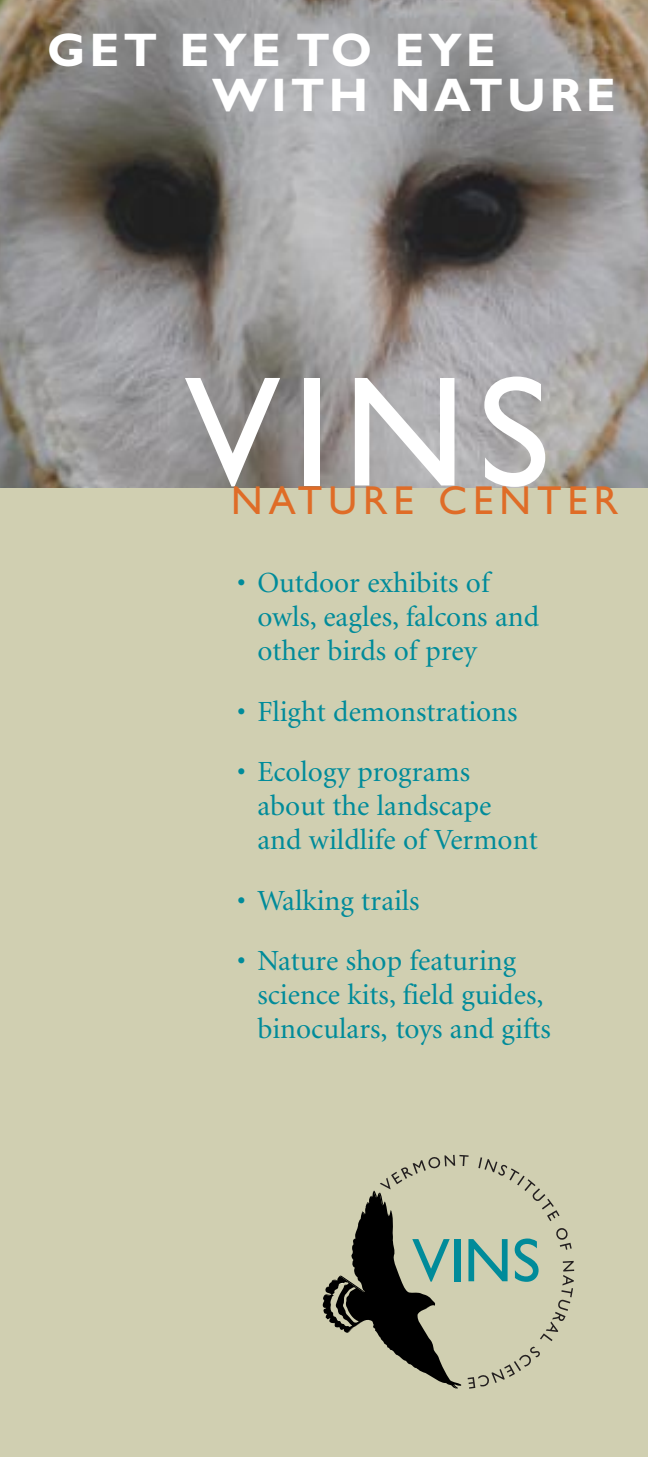
<style>
.page{position:relative;width:648px;height:1458px;background:#fff}
.page>*{position:absolute;margin:0;border:0;box-sizing:border-box;transform-origin:0 0}
.t1{font:157.72px "Gill Sans";color:#fff}
.t2{font:700 47.25px/45px "Gill Sans";letter-spacing:.085em;color:#fff}
.t3{font:40.5px "Gill Sans";letter-spacing:.15em;color:#df6c27}
.t4{font:29.25px/33.8px "Minion";color:#008b9a}
</style>
<div class="page">
<img style="left:0;top:0;width:648px;height:489px">
<div style="left:0;top:489px;width:648px;height:968px;background:#d0cfb1"></div>
<svg style="left:322px;top:1155px;width:252px;height:234px"></svg>
<h2 class="t2" style="left:212px;top:33px;width:405px;text-indent:-165px">GET EYE TO EYE<br>WITH NATURE</h2>
<h1 class="t1" style="left:185px;top:378px;width:367px">VINS</h1>
<h3 class="t3" style="left:231px;top:486px;width:389px">NATURE CENTER</h3>
<p class="t4" style="left:257px;top:569px;width:283px;text-indent:-20px">• Outdoor exhibits of owls, eagles, falcons and other birds of prey</p>
<p class="t4" style="left:237px;top:697px;width:282px">• Flight demonstrations</p>
<p class="t4" style="left:257px;top:757px;width:282px;text-indent:-20px">• Ecology programs about the landscape and wildlife of Vermont</p>
<p class="t4" style="left:237px;top:886px;width:184px">• Walking trails</p>
<p class="t4" style="left:257px;top:946px;width:295px;text-indent:-20px">• Nature shop featuring science kits, field guides, binoculars, toys and gifts</p>
</div>
